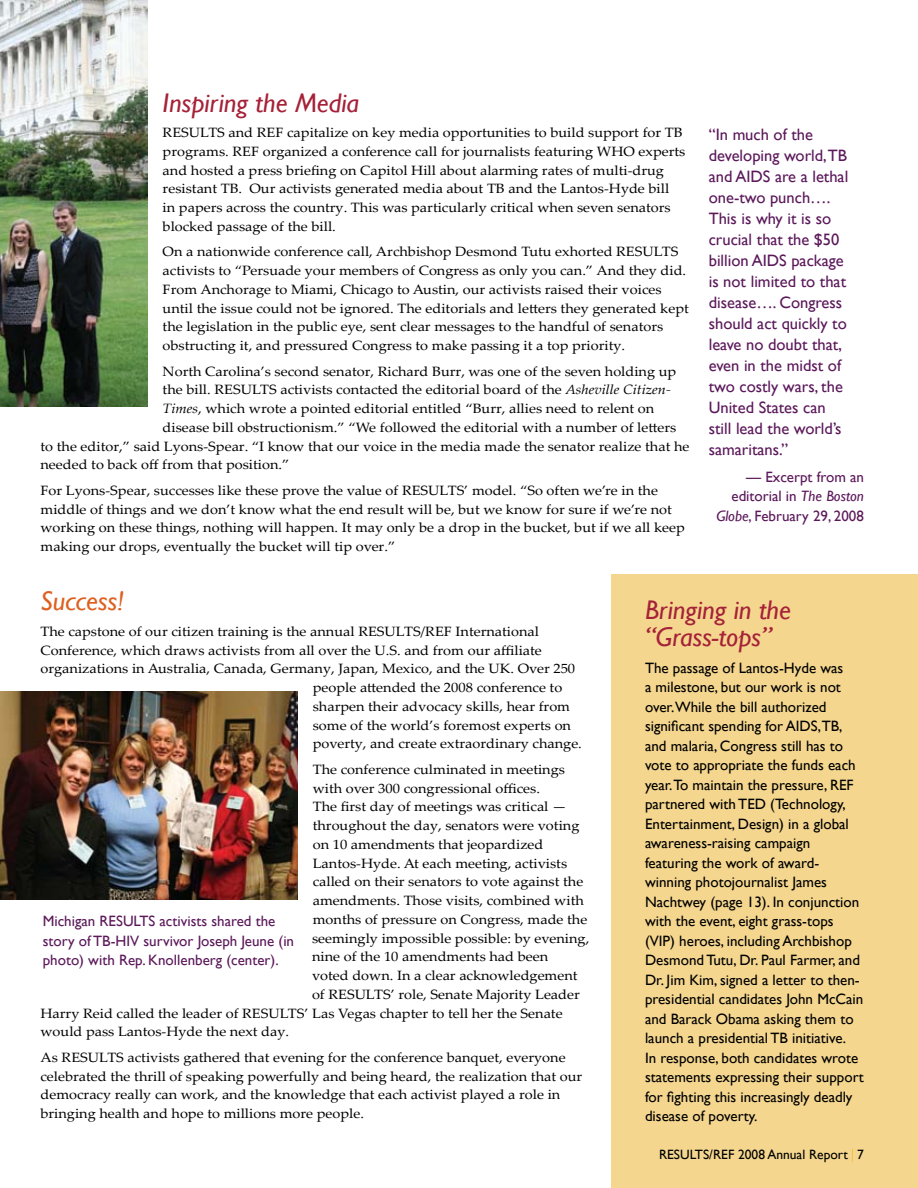
<style>
.page{position:relative;width:918px;height:1188px;background:#fff}
.page>*{position:absolute;margin:0;border:0;box-sizing:border-box;transform-origin:0 0}
.t1{font:italic 27px/27.8px "Gill Sans";color:#a52238}
.t2{font:italic 27px "Gill Sans";color:#de6020}
.t3{font:16.5px/21px "Gill Sans";color:#5b185a}
.t4{font:15px/19.5px "Gill Sans";color:#000}
.t5{font:15px/19.5px "Gill Sans";color:#5b185a;text-align:right}
.t6{font:13.5px/18.8px "Palatino Linotype";color:#000;scale:1.08 1}
.t7{font:13.5px "Gill Sans";color:#000}
.s1{font-style:italic}
.s2{font-size:19.5px;color:#f4b223}
</style>
<div class="page">
<div style="left:611px;top:574px;width:307px;height:614px;background:#f4d68f"></div>
<img style="left:1px;top:691px;width:297px;height:209px">
<img style="left:0;top:0;width:148px;height:406px">
<h1 class="t1" style="left:163px;top:89px;width:198px">Inspiring the Media</h1>
<p class="t6" style="left:163px;top:123px;width:486px">RESULTS and REF capitalize on key media opportunities to build support for TB programs. REF organized a conference call for journalists featuring WHO experts and hosted a press briefing on Capitol Hill about alarming rates of multi-drug resistant TB. Our activists generated media about TB and the Lantos-Hyde bill in papers across the country. This was particularly critical when seven senators blocked passage of the bill.</p>
<p class="t6" style="left:163px;top:242px;width:489px">On a nationwide conference call, Archbishop Desmond Tutu exhorted RESULTS activists to “Persuade your members of Congress as only you can.” And they did.<br>From Anchorage to Miami, Chicago to Austin, our activists raised their voices until the issue could not be ignored. The editorials and letters they generated kept the legislation in the public eye, sent clear messages to the handful of senators obstructing it, and pressured Congress to make passing it a top priority.</p>
<p class="t6" style="left:163px;top:361px;width:477px">North Carolina’s second senator, Richard Burr, was one of the seven holding up</p>
<p class="t6" style="left:163px;top:380px;width:472px">the bill. RESULTS activists contacted the editorial board of the <span class="s1">Asheville Citizen-</span></p>
<p class="t6" style="left:163px;top:399px;width:457px"><span class="s1">Times</span>, which wrote a pointed editorial entitled “Burr, allies need to relent on</p>
<p class="t6" style="left:163px;top:417px;width:477px">disease bill obstructionism.” “We followed the editorial with a number of letters</p>
<p class="t6" style="left:40px;top:436px;width:602px">to the editor,” said Lyons-Spear. “I know that our voice in the media made the senator realize that he</p>
<p class="t6" style="left:40px;top:455px;width:232px">needed to back off from that position.”</p>
<p class="t6" style="left:40px;top:480px;width:598px">For Lyons-Spear, successes like these prove the value of RESULTS’ model. “So often we’re in the middle of things and we don’t know what the end result will be, but we know for sure if we’re not working on these things, nothing will happen. It may only be a drop in the bucket, but if we all keep making our drops, eventually the bucket will tip over.”</p>
<h1 class="t2" style="left:40px;top:586px;width:85px">Success!</h1>
<p class="t6" style="left:40px;top:621px;width:463px">The capstone of our citizen training is the annual RESULTS/REF International</p>
<p class="t6" style="left:40px;top:640px;width:466px">Conference, which draws activists from all over the U.S. and from our affiliate</p>
<p class="t6" style="left:40px;top:659px;width:497px">organizations in Australia, Canada, Germany, Japan, Mexico, and the UK. Over 250</p>
<p class="t6" style="left:313px;top:678px;width:233px">people attended the 2008 conference to</p>
<p class="t6" style="left:313px;top:696px;width:240px">sharpen their advocacy skills, hear from</p>
<p class="t6" style="left:313px;top:715px;width:241px">some of the world’s foremost experts on</p>
<p class="t6" style="left:313px;top:734px;width:251px">poverty, and create extraordinary change.</p>
<p class="t6" style="left:313px;top:759px;width:235px">The conference culminated in meetings</p>
<p class="t6" style="left:313px;top:778px;width:212px">with over 300 congressional offices.</p>
<p class="t6" style="left:313px;top:797px;width:237px">The first day of meetings was critical —</p>
<p class="t6" style="left:313px;top:816px;width:248px">throughout the day, senators were voting</p>
<p class="t6" style="left:313px;top:834px;width:215px">on 10 amendments that jeopardized</p>
<p class="t6" style="left:313px;top:853px;width:237px">Lantos-Hyde. At each meeting, activists</p>
<p class="t6" style="left:313px;top:872px;width:252px">called on their senators to vote against the</p>
<p class="t6" style="left:313px;top:891px;width:253px">amendments. Those visits, combined with</p>
<p class="t6" style="left:313px;top:909px;width:256px">months of pressure on Congress, made the</p>
<p class="t6" style="left:312px;top:928px;width:258px">seemingly impossible possible: by evening,</p>
<p class="t6" style="left:312px;top:947px;width:220px">nine of the 10 amendments had been</p>
<p class="t6" style="left:312px;top:966px;width:247px">voted down. In a clear acknowledgement</p>
<p class="t6" style="left:312px;top:984px;width:250px">of RESULTS’ role, Senate Majority Leader</p>
<p class="t6" style="left:40px;top:1003px;width:485px">Harry Reid called the leader of RESULTS’ Las Vegas chapter to tell her the Senate</p>
<p class="t6" style="left:40px;top:1022px;width:232px">would pass Lantos-Hyde the next day.</p>
<p class="t6" style="left:40px;top:1047px;width:503px">As RESULTS activists gathered that evening for the conference banquet, everyone celebrated the thrill of speaking powerfully and being heard, the realization that our democracy really can work, and the knowledge that each activist played a role in bringing health and hope to millions more people.</p>
<p class="t3" style="left:709px;top:125px;width:141px">“In much of the developing world,TB and AIDS are a lethal one-two punch….<br>This is why it is so crucial that the $50 billion AIDS package is not limited to that disease…. Congress should act quickly to leave no doubt that, even in the midst of two costly wars, the<br>United States can still lead the world’s samaritans.”</p>
<p class="t5" style="left:716px;top:467px;width:149px">— Excerpt from an editorial in <span class="s1">The Boston<br>Globe</span>, February 29, 2008</p>
<h1 class="t1" style="left:645px;top:596px;width:148px">Bringing in the “Grass-tops”</h1>
<p class="t4" style="left:645px;top:658px;width:220px">The passage of Lantos-Hyde was<br>a milestone, but our work is not over.While the bill authorized significant spending for AIDS,TB, and malaria, Congress still has to vote to appropriate the funds each year.To maintain the pressure, REF partnered with TED (Technology, Entertainment, Design) in a global awareness-raising campaign featuring the work of award&shy;winning photojournalist James Nachtwey (page 13). In conjunction with the event, eight grass-tops (VIP) heroes, including Archbishop Desmond Tutu, Dr. Paul Farmer, and Dr. Jim Kim, signed a letter to then&shy;presidential candidates John McCain and Barack Obama asking them to launch a presidential TB initiative.<br>In response, both candidates wrote statements expressing their support for fighting this increasingly deadly disease of poverty.</p>
<p class="t7" style="left:659px;top:1146px;width:206px">RESULTS/REF 2008 Annual Report <span class="s2">l</span> 7</p>
<p class="t5" style="left:43px;top:912px;width:253px;text-align:left">Michigan RESULTS activists shared the story of TB-HIV survivor Joseph Jeune (in photo) with Rep. Knollenberg (center).</p>
</div>
